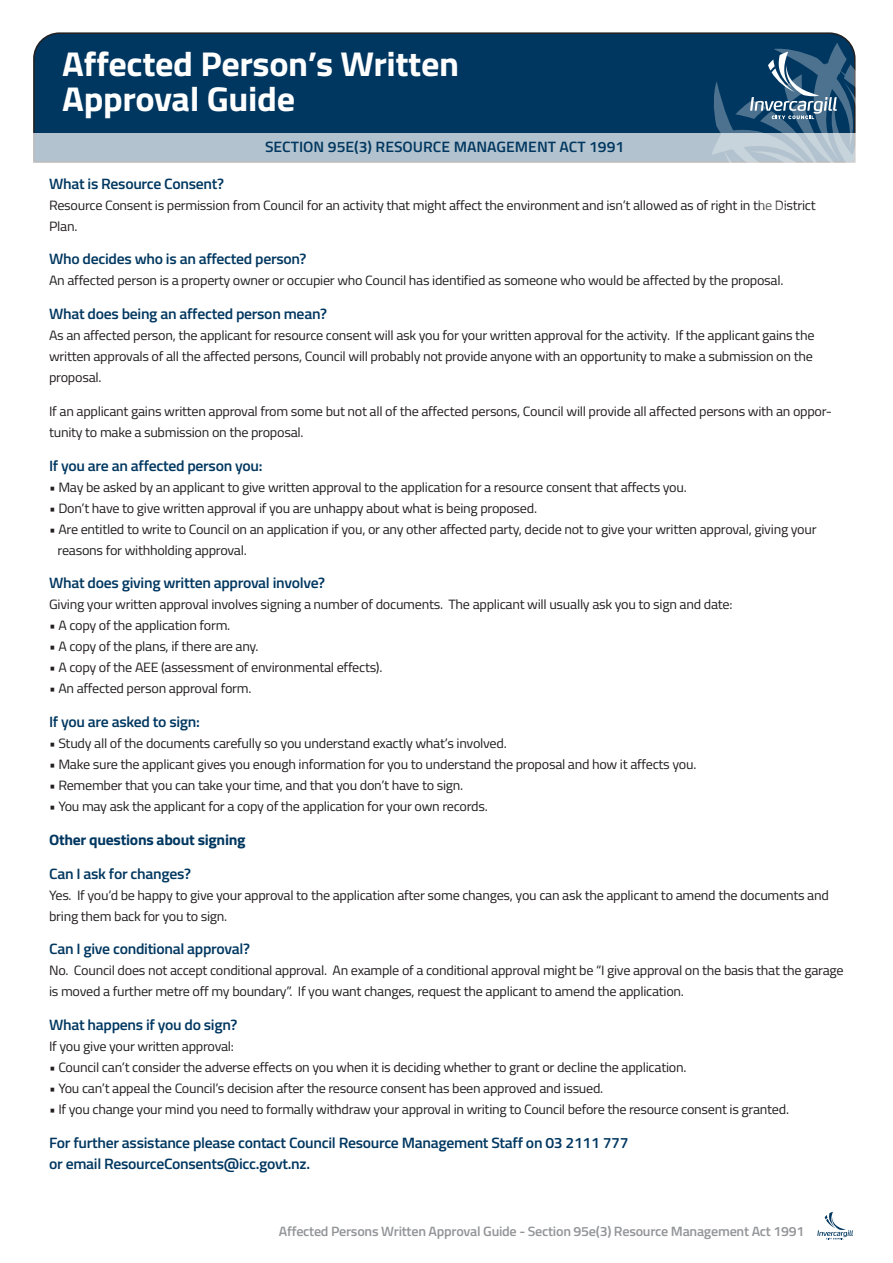
<style>
.page{position:relative;width:893px;height:1263px;background:#fff}
.page>*{position:absolute;margin:0;border:0;box-sizing:border-box;transform-origin:0 0}
.t1{font:700 34.5px/34.5px "Titillium";letter-spacing:-.01em;color:#fff;scale:1.05 1}
.t2{font:600 15px/21px "Titillium";letter-spacing:-.02em;color:#003760;scale:1.05 1}
.t3{font:600 15px "Titillium";color:#003760;scale:1.05 1}
.t4{font:700 15px "Titillium";letter-spacing:-.02em;color:#003760;scale:1.05 1}
.t5{font:13.5px/21px "Titillium";letter-spacing:-.02em;color:#231f20;scale:1.05 1}
.t6{font:600 13.5px "Titillium";letter-spacing:-.02em;color:#939598;scale:1.05 1}
</style>
<div class="page">
<svg style="left:817px;top:1212px;width:36px;height:27px"></svg>
<div style="left:33px;top:32px;width:678px;height:101px;background:#003760"></div>
<div style="left:32px;top:133px;width:825px;height:30px;background:#b2c2ce"></div>
<svg style="left:711px;top:32px;width:146px;height:131px;background:#4b718d"></svg>
<p class="t1" style="left:62px;top:45px;width:380px">Affected Person’s Written<br>Approval Guide</p>
<p class="t3" style="left:265px;top:135px;width:344px">SECTION 95E(3) RESOURCE MANAGEMENT ACT 1991</p>
<p class="t2" style="left:49px;top:172px;width:168px">What is Resource Consent?</p>
<p class="t5" style="left:49px;top:194px;width:732px">Resource Consent is permission from Council for an activity that might affect the environment and isn’t allowed as of right in the District<br>Plan.</p>
<p class="t2" style="left:49px;top:248px;width:247px">Who decides who is an affected person?</p>
<p class="t5" style="left:49px;top:269px;width:701px">An affected person is a property owner or occupier who Council has identified as someone who would be affected by the proposal.</p>
<p class="t2" style="left:49px;top:302px;width:266px">What does being an affected person mean?</p>
<p class="t5" style="left:49px;top:324px;width:730px">As an affected person, the applicant for resource consent will ask you for your written approval for the activity. If the applicant gains the written approvals of all the affected persons, Council will probably not provide anyone with an opportunity to make a submission on the proposal.</p>
<p class="t5" style="left:49px;top:400px;width:747px">If an applicant gains written approval from some but not all of the affected persons, Council will provide all affected persons with an oppor&shy;tunity to make a submission on the proposal.</p>
<p class="t2" style="left:49px;top:454px;width:205px">If you are an affected person you:</p>
<p class="t5" style="left:49px;top:476px;width:609px">• May be asked by an applicant to give written approval to the application for a resource consent that affects you.</p>
<p class="t5" style="left:49px;top:497px;width:466px">• Don’t have to give written approval if you are unhappy about what is being proposed.</p>
<p class="t5" style="left:58px;top:518px;width:724px;text-indent:-9px">• Are entitled to write to Council on an application if you, or any other affected party, decide not to give your written approval, giving your reasons for withholding approval.</p>
<p class="t2" style="left:49px;top:572px;width:264px">What does giving written approval involve?</p>
<p class="t5" style="left:49px;top:593px;width:652px">Giving your written approval involves signing a number of documents. The applicant will usually ask you to sign and date:</p>
<p class="t5" style="left:49px;top:614px;width:174px">• A copy of the application form.</p>
<p class="t5" style="left:49px;top:635px;width:201px">• A copy of the plans, if there are any.</p>
<p class="t5" style="left:49px;top:656px;width:319px">• A copy of the AEE (assessment of environmental effects).</p>
<p class="t5" style="left:49px;top:677px;width:194px">• An affected person approval form.</p>
<p class="t2" style="left:49px;top:711px;width:145px">If you are asked to sign:</p>
<p class="t5" style="left:49px;top:732px;width:437px">• Study all of the documents carefully so you understand exactly what’s involved.</p>
<p class="t5" style="left:49px;top:753px;width:618px">• Make sure the applicant gives you enough information for you to understand the proposal and how it affects you.</p>
<p class="t5" style="left:49px;top:774px;width:396px">• Remember that you can take your time, and that you don’t have to sign.</p>
<p class="t5" style="left:49px;top:795px;width:419px">• You may ask the applicant for a copy of the application for your own records.</p>
<p class="t4" style="left:49px;top:828px;width:189px">Other questions about signing</p>
<p class="t2" style="left:49px;top:862px;width:137px">Can I ask for changes?</p>
<p class="t5" style="left:49px;top:884px;width:744px">Yes. If you’d be happy to give your approval to the application after some changes, you can ask the applicant to amend the documents and bring them back for you to sign.</p>
<p class="t2" style="left:49px;top:938px;width:193px">Can I give conditional approval?</p>
<p class="t5" style="left:49px;top:959px;width:758px">No. Council does not accept conditional approval. An example of a conditional approval might be “I give approval on the basis that the garage is moved a further metre off my boundary”. If you want changes, request the applicant to amend the application.</p>
<p class="t2" style="left:49px;top:1014px;width:181px">What happens if you do sign?</p>
<p class="t5" style="left:49px;top:1035px;width:178px">If you give your written approval:</p>
<p class="t5" style="left:49px;top:1056px;width:608px">• Council can’t consider the adverse effects on you when it is deciding whether to grant or decline the application.</p>
<p class="t5" style="left:49px;top:1077px;width:529px">• You can’t appeal the Council’s decision after the resource consent has been approved and issued.</p>
<p class="t5" style="left:49px;top:1098px;width:706px">• If you change your mind you need to formally withdraw your approval in writing to Council before the resource consent is granted.</p>
<p class="t2" style="left:49px;top:1131px;width:553px">For further assistance please contact Council Resource Management Staff on 03 2111 777 or email ResourceConsents@icc.govt.nz.</p>
<p class="t6" style="left:279px;top:1221px;width:502px">Affected Persons Written Approval Guide - Section 95e(3) Resource Management Act 1991</p>
</div>
